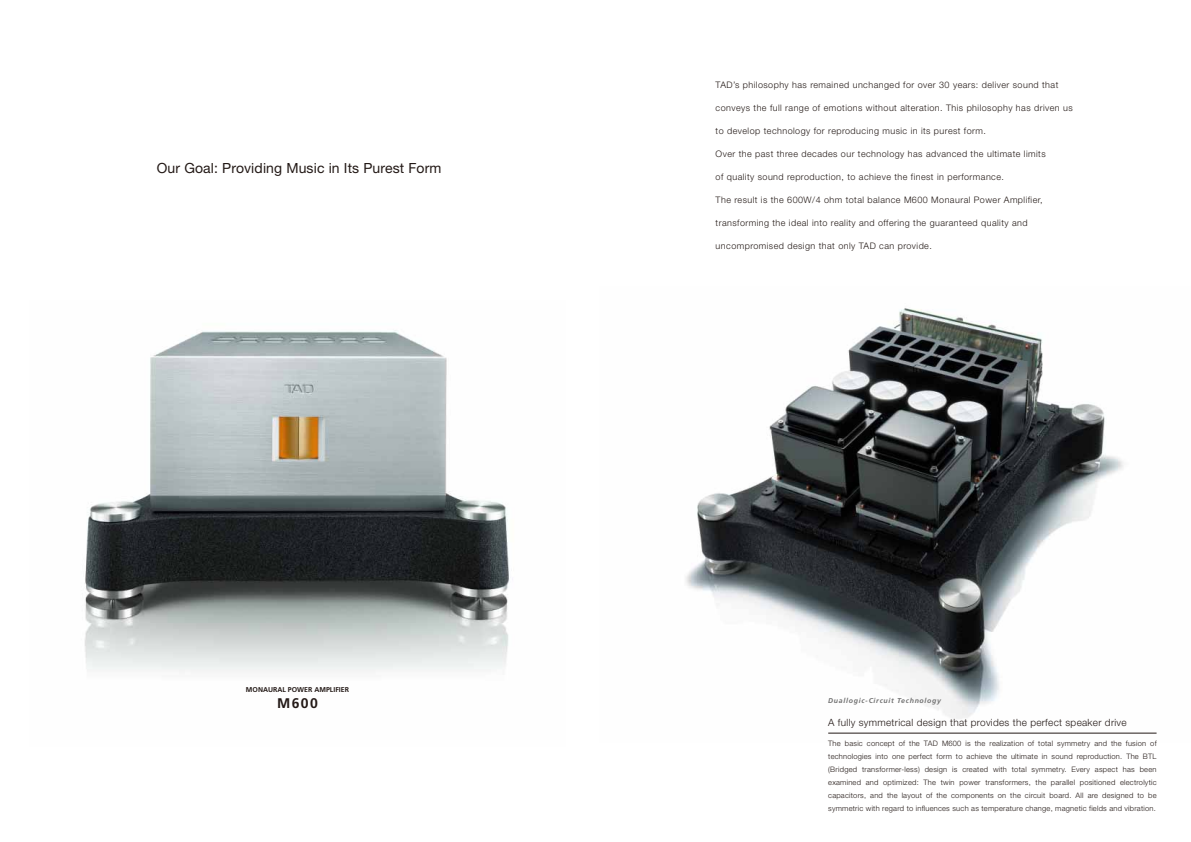
<style>
.page{position:relative;width:1191px;height:842px;background:#fff}
.page>*{position:absolute;margin:0;border:0;box-sizing:border-box;transform-origin:0 0}
.t1{font:14px "Helvetica Neue";letter-spacing:.01em;color:#231916}
.t2{font:700 14px "Frutiger";color:#231916}
.t3{font:300 10px "Helvetica Neue";letter-spacing:.03em;color:#231916}
.t4{font:300 9px "Helvetica Neue";letter-spacing:.05em;color:#231916}
.t5{font:300 7.5px/13px "Helvetica Neue";letter-spacing:.03em;color:#231916;text-align:justify}
.t6{font:italic 700 7px "Frutiger";letter-spacing:.1em;color:#717171}
.t7{font:700 7px "Frutiger";color:#231916}
</style>
<div class="page">
<img style="left:686px;top:308px;width:471px;height:425px">
<hr style="left:828px;top:733px;width:329px;height:1px;background:#231916">
<img style="left:84px;top:330px;width:425px;height:342px">
<h1 class="t1" style="left:157px;top:160px;width:286px">Our Goal: Providing Music in Its Purest Form</h1>
<p class="t7" style="left:246px;top:685px;width:105px">MONAURAL POWER AMPLIFIER</p>
<h1 class="t2" style="left:277px;top:695px;width:42px">M600</h1>
<p class="t4" style="left:716px;top:80px;width:344px">TAD’s philosophy has remained unchanged for over 30 years: deliver sound that</p>
<p class="t4" style="left:716px;top:103px;width:359px">conveys the full range of emotions without alteration. This philosophy has driven us</p>
<p class="t4" style="left:716px;top:126px;width:272px">to develop technology for reproducing music in its purest form.</p>
<p class="t4" style="left:716px;top:149px;width:332px">Over the past three decades our technology has advanced the ultimate limits</p>
<p class="t4" style="left:716px;top:172px;width:290px">of quality sound reproduction, to achieve the finest in performance.</p>
<p class="t4" style="left:716px;top:195px;width:329px">The result is the 600W/4 ohm total balance M600 Monaural Power Amplifier,</p>
<p class="t4" style="left:716px;top:218px;width:314px">transforming the ideal into reality and offering the guaranteed quality and</p>
<p class="t4" style="left:716px;top:241px;width:218px">uncompromised design that only TAD can provide.</p>
<p class="t6" style="left:828px;top:697px;width:114px">Duallogic-Circuit Technology</p>
<p class="t3" style="left:828px;top:717px;width:300px">A fully symmetrical design that provides the perfect speaker drive</p>
<p class="t5" style="left:828px;top:737px;width:330px">The basic concept of the TAD M600 is the realization of total symmetry and the fusion of technologies into one perfect form to achieve the ultimate in sound reproduction. The BTL (Bridged transformer-less) design is created with total symmetry. Every aspect has been examined and optimized: The twin power transformers, the parallel positioned electrolytic capacitors, and the layout of the components on the circuit board. All are designed to be symmetric with regard to influences such as temperature change, magnetic fields and vibration.</p>
</div>
